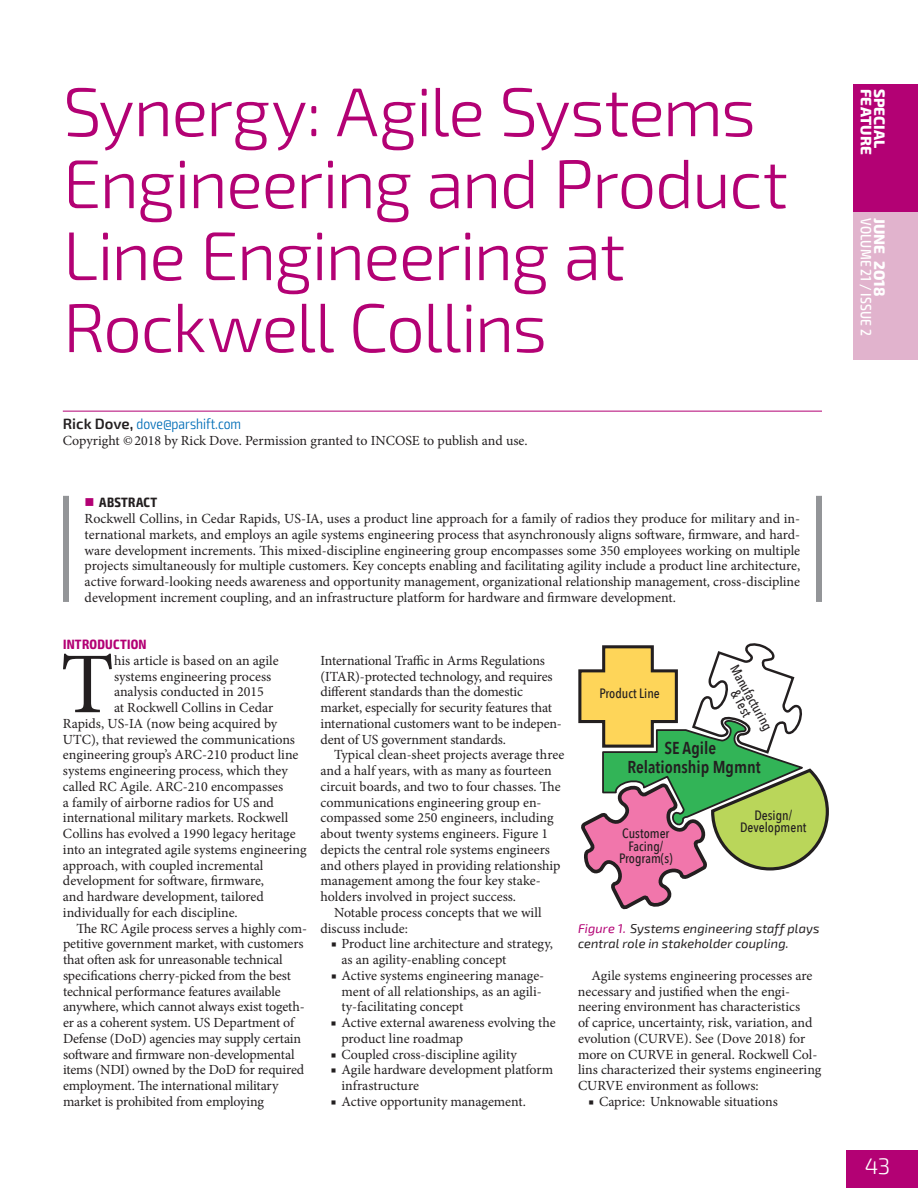
<style>
.page{position:relative;width:918px;height:1188px;background:#fff}
.page>*{position:absolute;margin:0;border:0;box-sizing:border-box;transform-origin:0 0}
.t1{font:86.7px "Minion Pro";color:#231f20}
.t2{font:300 69px/72px "Exo 2";letter-spacing:-.025em;color:#b30174}
.t3{font:300 22.5px "Exo 2";color:#fff}
.t4{font:600 17.25px/18.5px "Avenir Next Condensed";color:#231f20;text-align:center}
.t5{font:300 condensed 15px "Exo 2";color:#006db7}
.t6{font:800 15px "Exo 2";letter-spacing:.005em;color:#fff}
.t7{font:500 condensed 15px "Exo 2";letter-spacing:.01em;color:#fff}
.t8{font:13.95px/15.8px "Minion Pro";letter-spacing:-.005em;color:#231f20}
.t9{font:500 13.5px/12.3px "Avenir Next Condensed";color:#231f20;text-align:center}
.t10{font:700 condensed 13.5px "Exo 2";letter-spacing:.02em;color:#b30174}
.t11{font:700 condensed 13.5px "Exo 2";letter-spacing:.025em;color:#231f20}
.t12{font:italic 12.75px/15.8px "Exo 2";letter-spacing:.01em;color:#231f20}
.s1{font-weight:600;font-stretch:normal;color:#231f20}
.s2{color:#b30174}
</style>
<div class="page">
<div style="left:846px;top:1150px;width:72px;height:38px;background:#b30174"></div>
<div style="left:854px;top:212px;width:64px;height:148px;background:#e1b3cd"></div>
<div style="left:854px;top:84px;width:64px;height:128px;background:#b30174"></div>
<div style="left:63px;top:496px;width:6px;height:106px;background:#939598"></div>
<div style="left:816px;top:496px;width:6px;height:106px;background:#939598"></div>
<hr style="left:63px;top:411px;width:759px;height:1px;background:#b30174">
<svg style="left:578px;top:643px;width:251px;height:267px"></svg>
<h2 class="t2" style="left:63px;top:77px;width:726px">Synergy: Agile Systems<br>Engineering and Product<br>Line Engineering at<br>Rockwell Collins</h2>
<p class="t5" style="left:63px;top:415px;width:180px"><span class="s1">Rick Dove,</span> dove@parshift.com</p>
<p class="t8" style="left:63px;top:432px;width:466px">Copyright ©2018 by Rick Dove. Permission granted to INCOSE to publish and use.</p>
<p class="t11" style="left:85px;top:495px;width:74px"><span class="s2">■</span> ABSTRACT</p>
<p class="t8" style="left:85px;top:511px;width:717px;text-align:justify">Rockwell Collins, in Cedar Rapids, US-IA, uses a product line approach for a family of radios they produce for military and in&shy;ternational markets, and employs an agile systems engineering process that asynchronously aligns software, firmware, and hard&shy;ware development increments. This mixed-discipline engineering group encompasses some 350 employees working on multiple projects simultaneously for multiple customers. Key concepts enabling and facilitating agility include a product line architecture, active forward-looking needs awareness and opportunity management, organizational relationship management, cross-discipline development increment coupling, and an infrastructure platform for hardware and firmware development.</p>
<p class="t10" style="left:63px;top:636px;width:85px">INTRODUCTION</p>
<h1 class="t1" style="left:61px;top:626px;width:55px">T</h1>
<p class="t8" style="left:114px;top:653px;width:166px">his article is based on an agile</p>
<p class="t8" style="left:114px;top:668px;width:159px">systems engineering process</p>
<p class="t8" style="left:114px;top:684px;width:151px">analysis conducted in 2015</p>
<p class="t8" style="left:114px;top:700px;width:161px">at Rockwell Collins in Cedar</p>
<p class="t8" style="left:63px;top:716px;width:216px">Rapids, US-IA (now being acquired by</p>
<p class="t8" style="left:63px;top:731px;width:234px">UTC), that reviewed the communications</p>
<p class="t8" style="left:63px;top:747px;width:237px">engineering group’s ARC-210 product line</p>
<p class="t8" style="left:63px;top:763px;width:226px">systems engineering process, which they</p>
<p class="t8" style="left:63px;top:779px;width:222px">called RC Agile. ARC-210 encompasses</p>
<p class="t8" style="left:63px;top:794px;width:212px">a family of airborne radios for US and</p>
<p class="t8" style="left:63px;top:810px;width:227px">international military markets. Rockwell</p>
<p class="t8" style="left:63px;top:826px;width:234px">Collins has evolved a 1990 legacy heritage</p>
<p class="t8" style="left:63px;top:842px;width:245px">into an integrated agile systems engineering</p>
<p class="t8" style="left:63px;top:857px;width:202px">approach, with coupled incremental</p>
<p class="t8" style="left:63px;top:873px;width:203px">development for software, firmware,</p>
<p class="t8" style="left:63px;top:889px;width:202px">and hardware development, tailored</p>
<p class="t8" style="left:63px;top:905px;width:176px">individually for each discipline.</p>
<p class="t8" style="left:77px;top:920px;width:232px">The RC Agile process serves a highly com-</p>
<p class="t8" style="left:63px;top:936px;width:242px">petitive government market, with customers</p>
<p class="t8" style="left:63px;top:952px;width:221px">that often ask for unreasonable technical</p>
<p class="t8" style="left:63px;top:968px;width:230px">specifications cherry-picked from the best</p>
<p class="t8" style="left:63px;top:983px;width:219px">technical performance features available</p>
<p class="t8" style="left:63px;top:999px;width:243px">anywhere, which cannot always exist togeth-</p>
<p class="t8" style="left:63px;top:1015px;width:233px">er as a coherent system. US Department of</p>
<p class="t8" style="left:63px;top:1031px;width:240px">Defense (DoD) agencies may supply certain</p>
<p class="t8" style="left:63px;top:1046px;width:233px">software and firmware non-developmental</p>
<p class="t8" style="left:63px;top:1062px;width:243px">items (NDI) owned by the DoD for required</p>
<p class="t8" style="left:63px;top:1078px;width:217px">employment. The international military</p>
<p class="t8" style="left:63px;top:1094px;width:203px">market is prohibited from employing</p>
<p class="t8" style="left:321px;top:653px;width:243px">International Traffic in Arms Regulations (ITAR)-protected technology, and requires different standards than the domestic market, especially for security features that international customers want to be indepen&shy;dent of US government standards.</p>
<p class="t8" style="left:334px;top:747px;width:232px">Typical clean-sheet projects average three</p>
<p class="t8" style="left:321px;top:763px;width:233px">and a half years, with as many as fourteen</p>
<p class="t8" style="left:321px;top:779px;width:242px">circuit boards, and two to four chasses. The</p>
<p class="t8" style="left:321px;top:794px;width:223px">communications engineering group en-</p>
<p class="t8" style="left:321px;top:810px;width:235px">compassed some 250 engineers, including</p>
<p class="t8" style="left:321px;top:826px;width:229px">about twenty systems engineers. Figure 1</p>
<p class="t8" style="left:321px;top:842px;width:231px">depicts the central role systems engineers</p>
<p class="t8" style="left:321px;top:857px;width:241px">and others played in providing relationship</p>
<p class="t8" style="left:321px;top:873px;width:222px">management among the four key stake-</p>
<p class="t8" style="left:321px;top:889px;width:197px">holders involved in project success.</p>
<p class="t8" style="left:334px;top:905px;width:209px">Notable process concepts that we will</p>
<p class="t8" style="left:321px;top:920px;width:89px">discuss include:</p>
<p class="t8" style="left:342px;top:936px;width:213px;text-indent:-11px">■ Product line architecture and strategy, as an agility-enabling concept</p>
<p class="t8" style="left:342px;top:968px;width:204px;text-indent:-10px">■ Active systems engineering manage&shy;ment of all relationships, as an agili&shy;ty-facilitating concept</p>
<p class="t8" style="left:342px;top:1015px;width:216px;text-indent:-11px">■ Active external awareness evolving the product line roadmap</p>
<p class="t8" style="left:331px;top:1046px;width:187px">■ Coupled cross-discipline agility</p>
<p class="t8" style="left:342px;top:1062px;width:213px;text-indent:-11px">■ Agile hardware development platform infrastructure</p>
<p class="t8" style="left:331px;top:1094px;width:197px">■ Active opportunity management.</p>
<p class="t9" style="left:599px;top:687px;width:62px">Product Line</p>
<p class="t9" style="left:739px;top:663px;width:74px;line-height:11.7px;rotate:61deg">Manufacturing &amp; Test</p>
<p class="t4" style="left:627px;top:739px;width:135px">SE Agile<br>Relationship Mgmnt</p>
<p class="t9" style="left:619px;top:828px;width:55px">Customer<br>Facing/<br>Program(s)</p>
<p class="t9" style="left:740px;top:809px;width:68px">Design/<br>Development</p>
<p class="t12" style="left:578px;top:921px;width:243px"><span class="s2">Figure 1.</span> Systems engineering staff plays central role in stakeholder coupling.</p>
<p class="t8" style="left:578px;top:968px;width:245px;text-indent:14px">Agile systems engineering processes are necessary and justified when the engi&shy;neering environment has characteristics<br>of caprice, uncertainty, risk, variation, and evolution (CURVE). See (Dove 2018) for more on CURVE in general. Rockwell Col&shy;lins characterized their systems engineering CURVE environment as follows:</p>
<p class="t8" style="left:589px;top:1094px;width:191px">■ Caprice: Unknowable situations</p>
<p class="t6" style="left:875px;top:89px;width:68px;rotate:90deg">FEATURE</p>
<p class="t6" style="left:889px;top:89px;width:61px;rotate:90deg">SPECIAL</p>
<p class="t7" style="left:875px;top:218px;width:119px;rotate:90deg">VOLUME 21 / ISSUE 2</p>
<p class="t6" style="left:889px;top:218px;width:80px;rotate:90deg">JUNE 2O18</p>
<h3 class="t3" style="left:865px;top:1153px;width:27px">43</h3>
</div>
